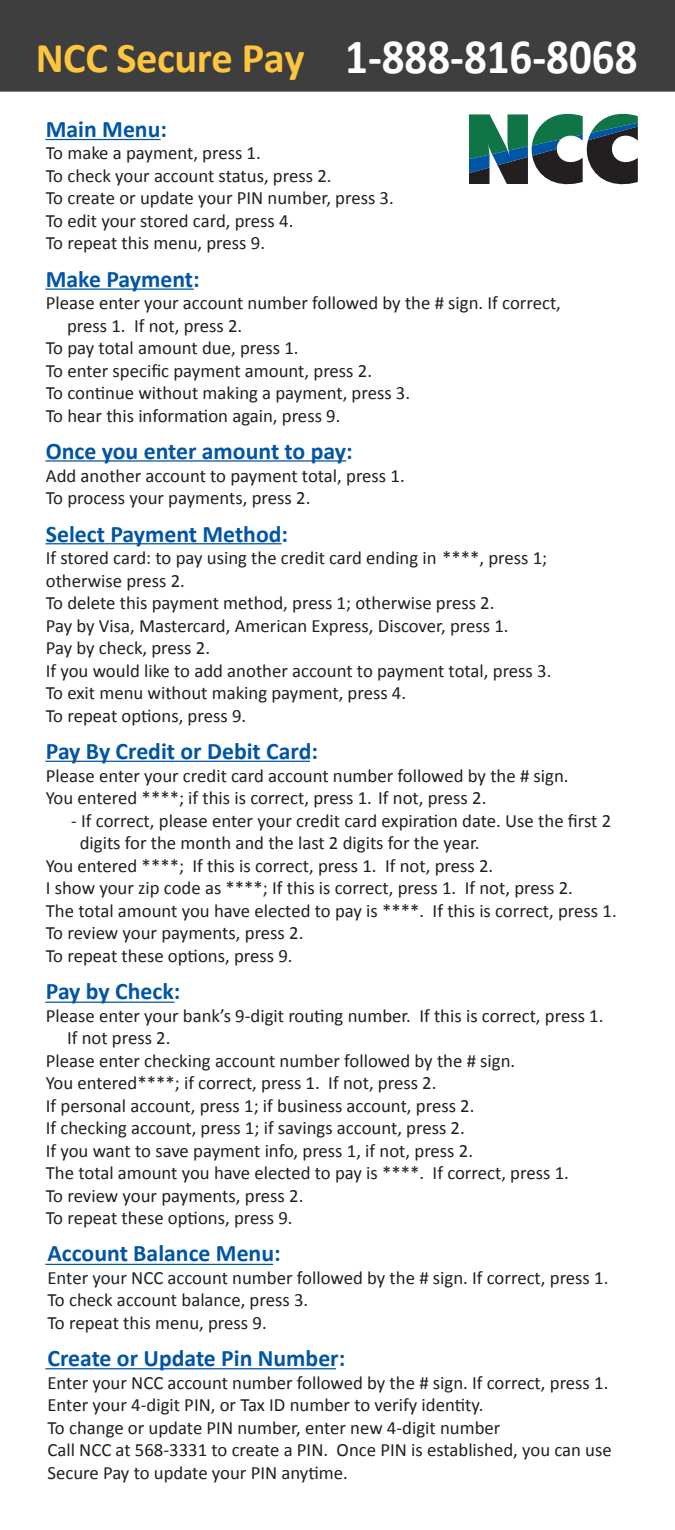
<style>
.page{position:relative;width:675px;height:1530px;background:#fff}
.page>*{position:absolute;margin:0;border:0;box-sizing:border-box;transform-origin:0 0}
.t1{font:700 49.5px "Calibri";color:#fff;scale:.91 1}
.t2{font:700 23.75px "Calibri";color:#0155a5}
.t3{font:18.75px/22.5px "Calibri";color:#231f20}
.s1{font-size:42.5px;color:#fec53f}
</style>
<div class="page">
<div style="left:0;top:0;width:675px;height:92px;background:#3e3e3f"></div>
<svg style="left:469px;top:113px;width:169px;height:72px"></svg>
<hr style="left:45px;top:139px;width:116px;height:1px;background:#0155a5">
<hr style="left:45px;top:289px;width:149px;height:1px;background:#0155a5">
<hr style="left:45px;top:460px;width:301px;height:2px;background:#0155a5">
<hr style="left:45px;top:543px;width:237px;height:1px;background:#0155a5">
<hr style="left:45px;top:761px;width:265px;height:1px;background:#0155a5">
<hr style="left:45px;top:1002px;width:129px;height:1px;background:#0155a5">
<hr style="left:45px;top:1264px;width:228px;height:1px;background:#0155a5">
<hr style="left:45px;top:1368px;width:291px;height:1px;background:#0155a5">
<h1 class="t1" style="left:36px;top:24px;width:663px"><span class="s1">NCC Secure Pay</span> 1-888-816-8068</h1>
<p class="t2" style="left:46px;top:114px;width:123px">Main Menu:</p>
<p class="t3" style="left:46px;top:142px;width:350px">To make a payment, press 1.<br>To check your account status, press 2.<br>To create or update your PIN number, press 3.<br>To edit your stored card, press 4.<br>To repeat this menu, press 9.</p>
<p class="t2" style="left:46px;top:264px;width:155px">Make Payment:</p>
<p class="t3" style="left:46px;top:292px;width:517px">Please enter your account number followed by the # sign. If correct,</p>
<p class="t3" style="left:67px;top:314px;width:177px">press 1. If not, press 2.</p>
<p class="t3" style="left:46px;top:337px;width:254px">To pay total amount due, press 1.</p>
<p class="t3" style="left:46px;top:359px;width:328px">To enter specific payment amount, press 2.</p>
<p class="t3" style="left:46px;top:382px;width:366px">To continue without making a payment, press 3.</p>
<p class="t3" style="left:46px;top:404px;width:296px">To hear this information again, press 9.</p>
<p class="t2" style="left:46px;top:436px;width:308px">Once you enter amount to pay:</p>
<p class="t3" style="left:46px;top:464px;width:360px">Add another account to payment total, press 1.<br>To process your payments, press 2.</p>
<p class="t2" style="left:46px;top:519px;width:244px">Select Payment Method:</p>
<p class="t3" style="left:46px;top:547px;width:507px">If stored card: to pay using the credit card ending in ****, press 1; otherwise press 2.<br>To delete this payment method, press 1; otherwise press 2.<br>Pay by Visa, Mastercard, American Express, Discover, press 1.<br>Pay by check, press 2.<br>If you would like to add another account to payment total, press 3.<br>To exit menu without making payment, press 4.<br>To repeat options, press 9.</p>
<p class="t2" style="left:46px;top:736px;width:274px">Pay By Credit or Debit Card:</p>
<p class="t3" style="left:46px;top:764px;width:524px">Please enter your credit card account number followed by the # sign.<br>You entered ****; if this is correct, press 1. If not, press 2.</p>
<p class="t3" style="left:71px;top:809px;width:541px">- If correct, please enter your credit card expiration date. Use the first 2</p>
<p class="t3" style="left:80px;top:832px;width:401px">digits for the month and the last 2 digits for the year.</p>
<p class="t3" style="left:46px;top:854px;width:449px">You entered ****; If this is correct, press 1. If not, press 2.</p>
<p class="t3" style="left:46px;top:877px;width:529px">I show your zip code as ****; If this is correct, press 1. If not, press 2.</p>
<p class="t3" style="left:46px;top:899px;width:572px">The total amount you have elected to pay is ****. If this is correct, press 1.</p>
<p class="t3" style="left:46px;top:922px;width:259px">To review your payments, press 2.</p>
<p class="t3" style="left:46px;top:944px;width:248px">To repeat these options, press 9.</p>
<p class="t2" style="left:46px;top:976px;width:136px">Pay by Check:</p>
<p class="t3" style="left:46px;top:1004px;width:559px">Please enter your bank’s 9-digit routing number. If this is correct, press 1.</p>
<p class="t3" style="left:67px;top:1027px;width:105px">If not press 2.</p>
<p class="t3" style="left:46px;top:1049px;width:471px">Please enter checking account number followed by the # sign.</p>
<p class="t3" style="left:46px;top:1072px;width:392px">You entered****; if correct, press 1. If not, press 2.</p>
<p class="t3" style="left:46px;top:1094px;width:430px">If personal account, press 1; if business account, press 2.</p>
<p class="t3" style="left:46px;top:1117px;width:421px">If checking account, press 1; if savings account, press 2.</p>
<p class="t3" style="left:46px;top:1139px;width:429px">If you want to save payment info, press 1, if not, press 2.</p>
<p class="t3" style="left:46px;top:1162px;width:525px">The total amount you have elected to pay is ****. If correct, press 1.</p>
<p class="t3" style="left:46px;top:1184px;width:259px">To review your payments, press 2.</p>
<p class="t3" style="left:46px;top:1207px;width:248px">To repeat these options, press 9.</p>
<p class="t2" style="left:48px;top:1238px;width:235px">Account Balance Menu:</p>
<p class="t3" style="left:48px;top:1266px;width:562px">Enter your NCC account number followed by the # sign. If correct, press 1.<br>To check account balance, press 3.<br>To repeat this menu, press 9.</p>
<p class="t2" style="left:48px;top:1343px;width:299px">Create or Update Pin Number:</p>
<p class="t3" style="left:48px;top:1371px;width:566px">Enter your NCC account number followed by the # sign. If correct, press 1.<br>Enter your 4-digit PIN, or Tax ID number to verify identity.<br>To change or update PIN number, enter new 4-digit number<br>Call NCC at 568-3331 to create a PIN. Once PIN is established, you can use Secure Pay to update your PIN anytime.</p>
</div>
